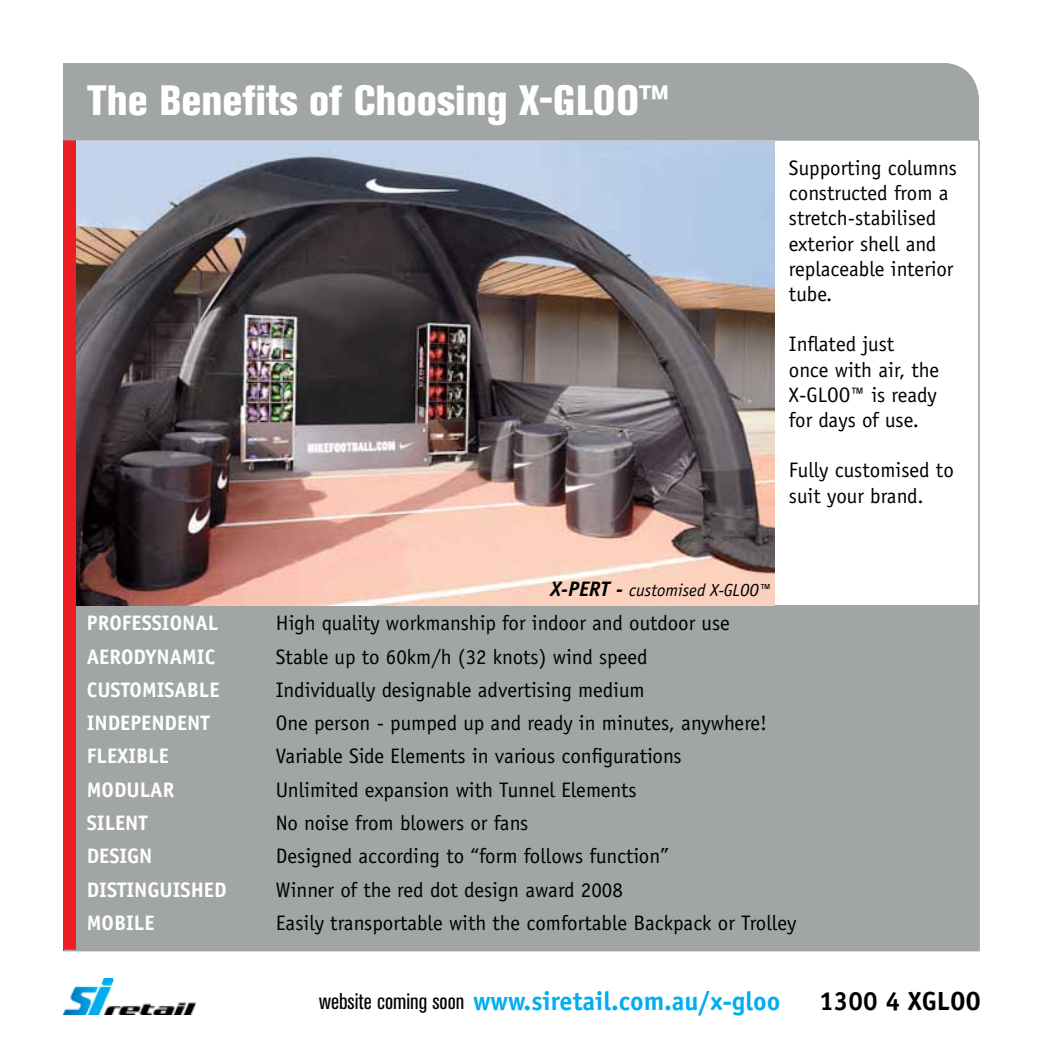
<style>
.page{position:relative;width:1042px;height:1042px;background:#fff}
.page>*{position:absolute;margin:0;border:0;box-sizing:border-box;transform-origin:0 0}
.t1{font:800 condensed 42px "Akzidenz Grotesk BE";color:#fff}
.t2{font:700 26.25px "Officina Sans Std";color:#00aeef}
.t3{font:700 26.25px "Officina Sans Std";color:#000}
.t4{font:condensed 22.75px "Akzidenz Grotesk BE";color:#000}
.t5{font:21px/25.2px "Officina Sans Std";color:#000}
.t6{font:700 21px "Officina Sans Std";color:#fff}
.t7{font:italic 17.5px "Officina Sans Std";color:#000}
.s1{font-weight:700;font-size:21px}
</style>
<div class="page">
<div style="left:77px;top:605px;width:901px;height:344px;background:#a2a5a5"></div>
<div style="left:64px;top:140px;width:12px;height:810px;background:#ed1d24"></div>
<hr style="left:978px;top:140px;width:2px;height:811px;background:#a2a5a5">
<hr style="left:64px;top:949px;width:914px;height:2px;background:#a2a5a5">
<div style="left:63px;top:63px;width:916px;height:77px;background:#a2a5a5"></div>
<img style="left:77px;top:141px;width:698px;height:464px">
<img style="left:63px;top:979px;width:133px;height:35px">
<h1 class="t1" style="left:87px;top:76px;width:583px">The Benefits of Choosing X-GLOO™</h1>
<h1 class="t1" style="left:575px;top:75px;width:52px">loo</h1>
<p class="t5" style="left:789px;top:155px;width:170px">Supporting columns constructed from a stretch-stabilised exterior shell and replaceable interior tube.</p>
<p class="t5" style="left:789px;top:332px;width:152px">Inflated just once with air, the<br>X-GLOO™ is ready for days of use.</p>
<p class="t5" style="left:789px;top:458px;width:166px">Fully customised to suit your brand.</p>
<p class="t7" style="left:550px;top:580px;width:222px"><span class="s1">X-PERT -</span> customised X-GLOO™</p>
<p class="t6" style="left:87px;top:610px;width:133px">PROFESSIONAL</p>
<p class="t5" style="left:276px;top:611px;width:455px">High quality workmanship for indoor and outdoor use</p>
<p class="t6" style="left:87px;top:643px;width:130px">AERODYNAMIC</p>
<p class="t5" style="left:276px;top:644px;width:373px">Stable up to 60km/h (32 knots) wind speed</p>
<p class="t6" style="left:87px;top:677px;width:134px">CUSTOMISABLE</p>
<p class="t5" style="left:276px;top:677px;width:370px">Individually designable advertising medium</p>
<p class="t6" style="left:87px;top:710px;width:124px">INDEPENDENT</p>
<p class="t5" style="left:276px;top:710px;width:493px">One person - pumped up and ready in minutes, anywhere!</p>
<p class="t6" style="left:87px;top:743px;width:84px">FLEXIBLE</p>
<p class="t5" style="left:276px;top:744px;width:407px">Variable Side Elements in various configurations</p>
<p class="t6" style="left:87px;top:776px;width:89px">MODULAR</p>
<p class="t5" style="left:276px;top:777px;width:362px">Unlimited expansion with Tunnel Elements</p>
<p class="t6" style="left:87px;top:810px;width:63px">SILENT</p>
<p class="t5" style="left:276px;top:810px;width:254px">No noise from blowers or fans</p>
<p class="t6" style="left:87px;top:843px;width:67px">DESIGN</p>
<p class="t5" style="left:276px;top:843px;width:394px">Designed according to “form follows function”</p>
<p class="t6" style="left:87px;top:876px;width:141px">DISTINGUISHED</p>
<p class="t5" style="left:276px;top:877px;width:349px">Winner of the red dot design award 2008</p>
<p class="t6" style="left:87px;top:909px;width:69px">MOBILE</p>
<p class="t5" style="left:276px;top:910px;width:522px">Easily transportable with the comfortable Backpack or Trolley</p>
<p class="t4" style="left:319px;top:988px;width:147px">website coming soon</p>
<p class="t2" style="left:473px;top:984px;width:309px">www.siretail.com.au/x-gloo</p>
<p class="t3" style="left:819px;top:984px;width:163px">1300 4 XGLOO</p>
</div>
